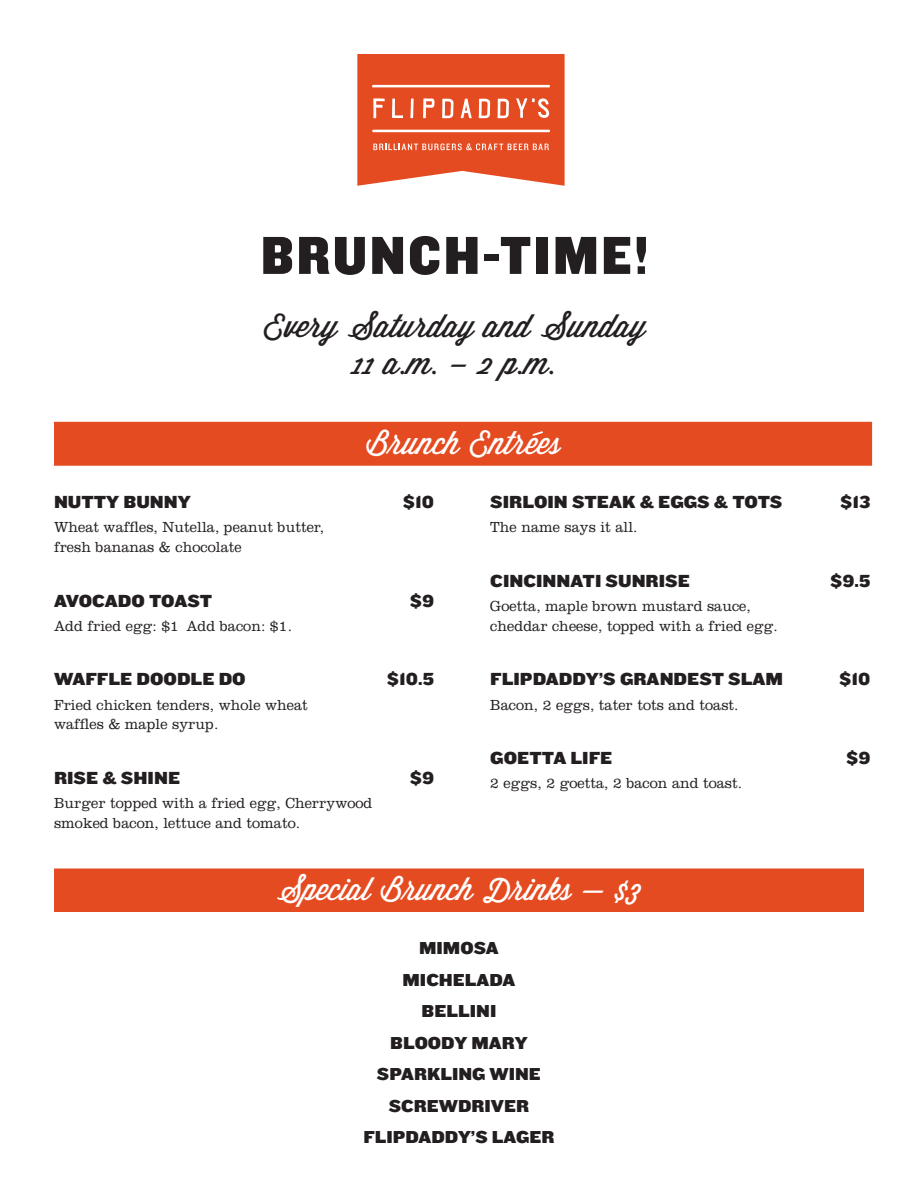
<style>
.page{position:relative;width:918px;height:1188px;background:#fff}
.page>*{position:absolute;margin:0;border:0;box-sizing:border-box;transform-origin:0 0}
.desc{font:55.5px "Knockout 71 Full Middlewt";letter-spacing:.045em;color:#231f20}
.desc-2{font:31.8px "Wisdom Script AI";letter-spacing:.005em;color:#fff;scale:.95 1}
.desc-3{font:31.5px/37.5px "Wisdom Script AI";letter-spacing:.005em;color:#231f20;text-align:center}
.desc-4{font:31.5px "Wisdom Script AI";letter-spacing:.005em;color:#fff;scale:.95 1}
.name-new{font:18.15px "Knockout 72 Full Cruiserwt";color:#231f20}
.name-new-2{font:18px "Knockout 72 Full Cruiserwt";color:#231f20}
.desc-5{font:300 15.15px/19.6px "Clarendon";letter-spacing:.005em;color:#231f20;scale:.95 1}
</style>
<div class="page">
<svg style="left:357px;top:54px;width:208px;height:132px;background:#e86441"></svg>
<div style="left:54px;top:422px;width:818px;height:44px;background:#e54b21"></div>
<div style="left:54px;top:868px;width:810px;height:44px;background:#e54b21"></div>
<svg style="left:532px;top:431px;width:11px;height:5px"></svg>
<p class="desc" style="left:261px;top:218px;width:389px">BRUNCH-TIME!</p>
<p class="desc-3" style="left:263px;top:306px;width:384px">Every Saturday and Sunday<br>11 a.m. – 2 p.m.</p>
<p class="desc-2" style="left:366px;top:418px;width:206px">Brunch Entrees</p>
<p class="name-new" style="left:54px;top:490px;width:138px">NUTTY BUNNY</p>
<p class="name-new" style="left:403px;top:490px;width:33px">$10</p>
<p class="desc-5" style="left:54px;top:517px;width:286px">Wheat waffles, Nutella, peanut butter, fresh bananas &amp; chocolate</p>
<p class="name-new" style="left:54px;top:588px;width:160px">AVOCADO TOAST</p>
<p class="name-new" style="left:410px;top:588px;width:26px">$9</p>
<p class="desc-5" style="left:54px;top:616px;width:252px">Add fried egg: $1 Add bacon: $1.</p>
<p class="name-new" style="left:54px;top:667px;width:193px">WAFFLE DOODLE DO</p>
<p class="name-new" style="left:387px;top:667px;width:49px">$10.5</p>
<p class="desc-5" style="left:54px;top:695px;width:269px">Fried chicken tenders, whole wheat waffles &amp; maple syrup.</p>
<p class="name-new" style="left:54px;top:765px;width:128px">RISE &amp; SHINE</p>
<p class="name-new" style="left:410px;top:765px;width:26px">$9</p>
<p class="desc-5" style="left:54px;top:793px;width:337px">Burger topped with a fried egg, Cherrywood smoked bacon, lettuce and tomato.</p>
<p class="name-new" style="left:490px;top:490px;width:294px">SIRLOIN STEAK &amp; EGGS &amp; TOTS</p>
<p class="name-new" style="left:840px;top:490px;width:32px">$13</p>
<p class="desc-5" style="left:490px;top:517px;width:157px">The name says it all.</p>
<p class="name-new" style="left:490px;top:568px;width:201px">CINCINNATI SUNRISE</p>
<p class="name-new" style="left:830px;top:568px;width:42px">$9.5</p>
<p class="desc-5" style="left:490px;top:596px;width:304px">Goetta, maple brown mustard sauce, cheddar cheese, topped with a fried egg.</p>
<p class="name-new" style="left:490px;top:667px;width:294px">FLIPDADDY’S GRANDEST SLAM</p>
<p class="name-new" style="left:839px;top:667px;width:33px">$10</p>
<p class="desc-5" style="left:490px;top:695px;width:263px">Bacon, 2 eggs, tater tots and toast.</p>
<p class="name-new" style="left:490px;top:746px;width:124px">GOETTA LIFE</p>
<p class="name-new" style="left:846px;top:746px;width:26px">$9</p>
<p class="desc-5" style="left:490px;top:773px;width:267px">2 eggs, 2 goetta, 2 bacon and toast.</p>
<p class="desc-4" style="left:277px;top:865px;width:385px">Special Brunch Drinks — $3</p>
<p class="name-new-2" style="left:419px;top:936px;width:81px">MIMOSA</p>
<p class="name-new-2" style="left:403px;top:967px;width:114px">MICHELADA</p>
<p class="name-new-2" style="left:422px;top:999px;width:76px">BELLINI</p>
<p class="name-new-2" style="left:390px;top:1030px;width:139px">BLOODY MARY</p>
<p class="name-new-2" style="left:377px;top:1062px;width:166px">SPARKLING WINE</p>
<p class="name-new-2" style="left:389px;top:1093px;width:142px">SCREWDRIVER</p>
<p class="name-new-2" style="left:364px;top:1125px;width:192px">FLIPDADDY’S LAGER</p>
</div>
